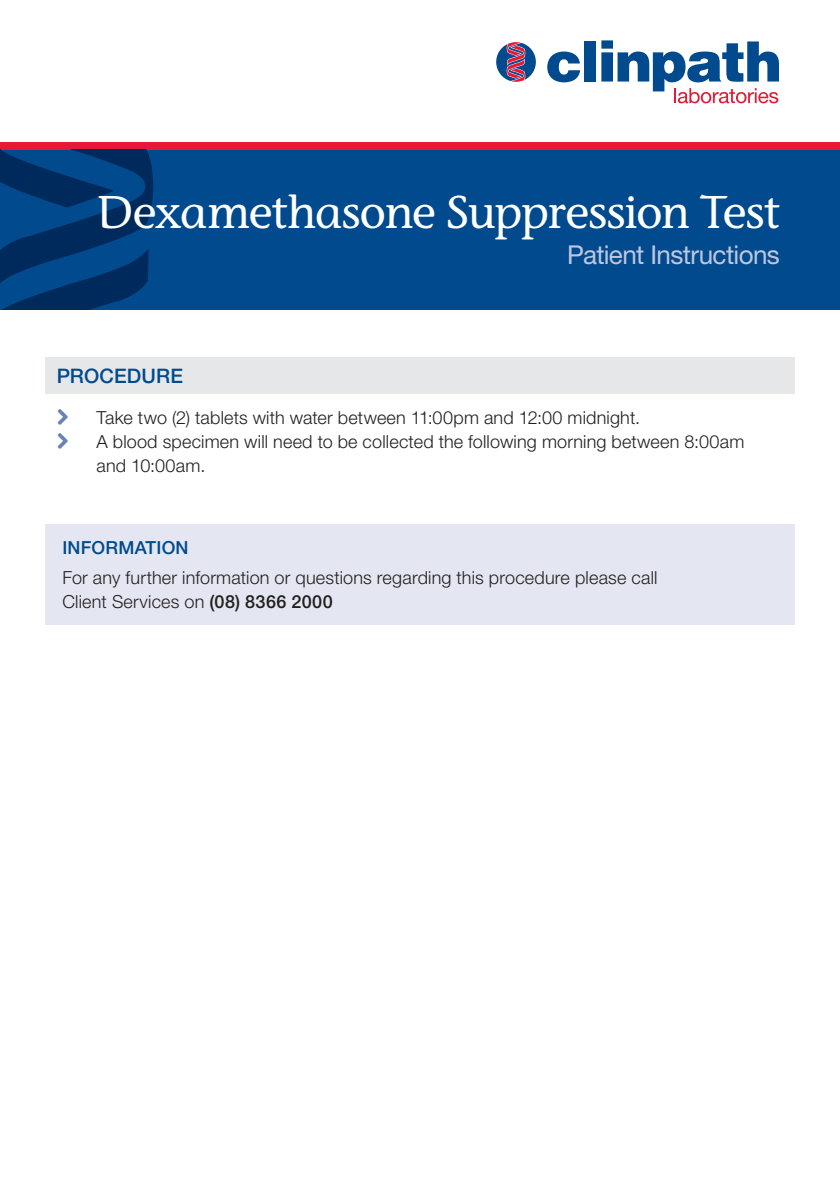
<style>
.page{position:relative;width:840px;height:1191px;background:#fff}
.page>*{position:absolute;margin:0;border:0;box-sizing:border-box;transform-origin:0 0}
.Title__header{font:500 48px "Stone Informal EF";letter-spacing:-.03em;color:#fff}
.Title__sub-Heading{font:26px "Helvetica Neue LT Pro";letter-spacing:-.025em;color:#bfc7e0}
.t1{font:500 20px "Helvetica Neue LT Pro";letter-spacing:.01em;color:#004a8d}
.Main_Body{font:300 18px/24px "Helvetica Neue LT Pro";letter-spacing:.01em;color:#231f20}
.Main_Body-2{font:500 18px "Helvetica Neue LT Pro";letter-spacing:.01em;color:#004a8d}
.s1{font-weight:500}
</style>
<div class="page">
<div style="left:0;top:150px;width:839px;height:160px;background:#004a8d"></div>
<div style="left:0;top:142px;width:839px;height:8px;background:#e51836"></div>
<svg style="left:0;top:150px;width:153px;height:160px"></svg>
<svg style="left:496px;top:42px;width:39px;height:40px"></svg>
<svg style="left:547px;top:52px;width:32px;height:30px"></svg>
<div style="left:584px;top:41px;width:11px;height:41px;background:#004a8d"></div>
<svg style="left:601px;top:40px;width:177px;height:63px"></svg>
<div style="left:45px;top:357px;width:749px;height:37px;background:#e6e7e9"></div>
<div style="left:45px;top:524px;width:749px;height:100px;background:#e4e7f1"></div>
<p class="Title__header" style="left:96px;top:184px;width:684px">Dexamethasone Suppression Test</p>
<p class="Title__sub-Heading" style="left:567px;top:239px;width:214px">Patient Instructions</p>
<p class="t1" style="left:57px;top:364px;width:128px">PROCEDURE</p>
<p class="Main_Body" style="left:96px;top:405px;width:649px">Take two (2) tablets with water between 11:00pm and 12:00 midnight.<br>A blood specimen will need to be collected the following morning between 8:00am and 10:00am.</p>
<p class="Main_Body-2" style="left:62px;top:537px;width:128px">INFORMATION</p>
<p class="Main_Body" style="left:62px;top:565px;width:596px">For any further information or questions regarding this procedure please call<br>Client Services on <span class="s1">(08) 8366 2000</span></p>
</div>
